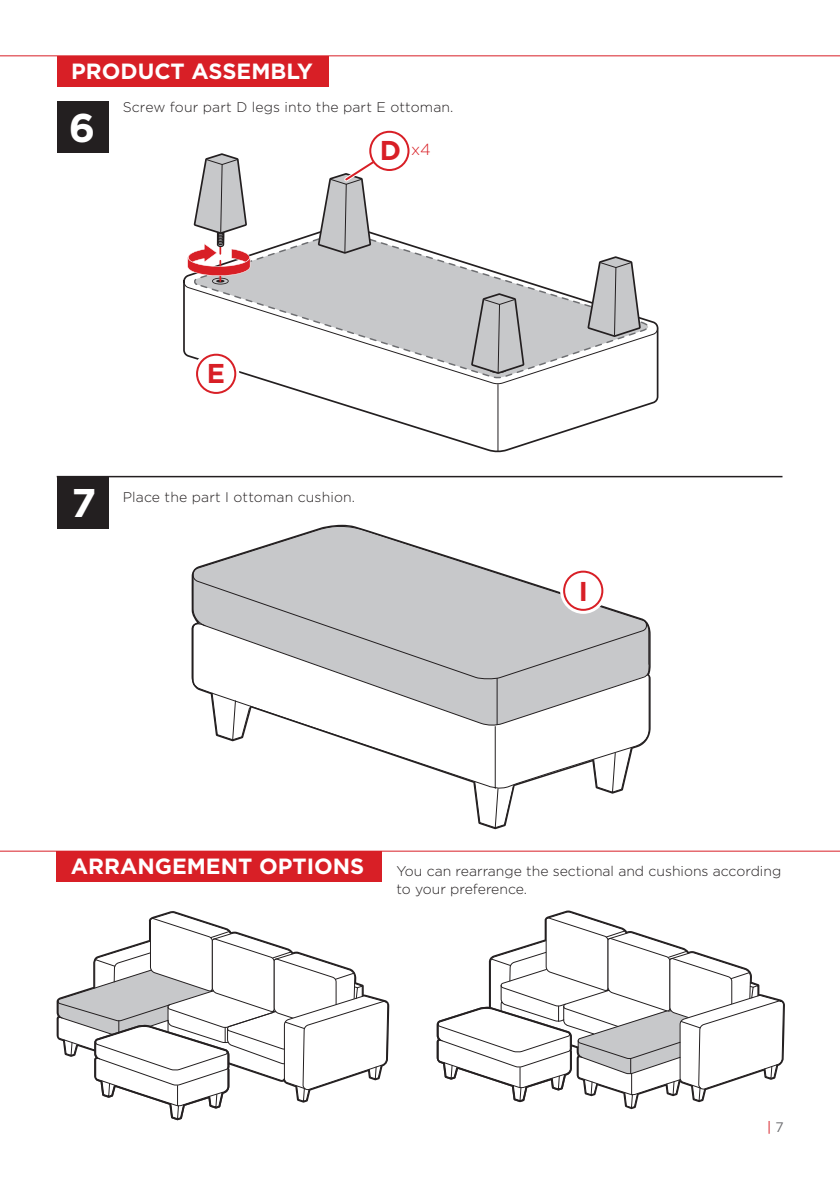
<style>
.page{position:relative;width:840px;height:1191px;background:#fff}
.page>*{position:absolute;margin:0;border:0;box-sizing:border-box;transform-origin:0 0}
.t1{font:700 40px "Gotham";color:#fff}
.t2{font:700 27.2px "Gotham";color:#d81f26}
.t3{font:700 22px "Gotham";color:#fff}
.t4{font:300 16px "Gotham";color:#d81f26}
.t5{font:300 14px/18px "Gotham";color:#231f20}
.t6{font:13.8px "Gotham";color:#d81f26}
.s1{font-weight:700;font-size:27.2px}
.s2{color:#6d6e71}
</style>
<div class="page">
<div style="left:57px;top:56px;width:271px;height:30px;background:#d81f26"></div>
<hr style="left:0;top:55px;width:839px;height:1px;background:#d81f26">
<svg style="left:191px;top:525px;width:459px;height:304px"></svg>
<hr style="left:496px;top:678px;width:1px;height:46px;background:#231f20">
<hr style="left:494px;top:726px;width:1px;height:62px;background:#231f20">
<div style="left:57px;top:101px;width:51px;height:52px;background:#231f20"></div>
<div style="left:57px;top:476px;width:51px;height:52px;background:#231f20"></div>
<svg style="left:183px;top:232px;width:476px;height:221px"></svg>
<hr style="left:497px;top:384px;width:1px;height:67px;background:#231f20">
<svg style="left:471px;top:293px;width:53px;height:81px;background:#b4b5b7"></svg>
<svg style="left:587px;top:256px;width:53px;height:81px"></svg>
<svg style="left:193px;top:351px;width:46px;height:46px"></svg>
<div style="left:196px;top:354px;width:40px;height:40px;border:2px solid #d81f26;border-radius:50%"></div>
<svg style="left:560px;top:567px;width:46px;height:47px"></svg>
<div style="left:563px;top:570px;width:40px;height:41px;border:2px solid #d81f26;border-radius:50%"></div>
<svg style="left:317px;top:155px;width:68px;height:99px"></svg>
<svg style="left:187px;top:153px;width:63px;height:131px"></svg>
<div style="left:370px;top:132px;width:38px;height:38px;background:#fff;border-radius:50%"></div>
<div style="left:369px;top:131px;width:40px;height:40px;border:2px solid #d81f26;border-radius:50%"></div>
<hr style="left:57px;top:476px;width:725px;height:1px;background:#231f20">
<div style="left:57px;top:851px;width:325px;height:30px;background:#d81f26"></div>
<hr style="left:0;top:850px;width:839px;height:1px;background:#d81f26">
<svg style="left:56px;top:911px;width:332px;height:209px"></svg>
<svg style="left:436px;top:910px;width:348px;height:199px"></svg>
<h3 class="t3" style="left:71px;top:57px;width:243px">PRODUCT ASSEMBLY</h3>
<h1 class="t1" style="left:69px;top:101px;width:28px">6</h1>
<p class="t5" style="left:123px;top:98px;width:332px">Screw four part D legs into the part E ottoman.</p>
<p class="t4" style="left:379px;top:140px;width:53px"><span class="s1">D</span> x4</p>
<h2 class="t2" style="left:206px;top:355px;width:20px">E</h2>
<h1 class="t1" style="left:71px;top:476px;width:26px">7</h1>
<p class="t5" style="left:123px;top:488px;width:234px">Place the part I ottoman cushion.</p>
<h2 class="t2" style="left:578px;top:573px;width:11px">I</h2>
<h3 class="t3" style="left:71px;top:852px;width:295px">ARRANGEMENT OPTIONS</h3>
<p class="t5" style="left:396px;top:861px;width:386px">You can rearrange the sectional and cushions according to your preference.</p>
<p class="t6" style="left:766px;top:1118px;width:18px">| <span class="s2">7</span></p>
</div>
